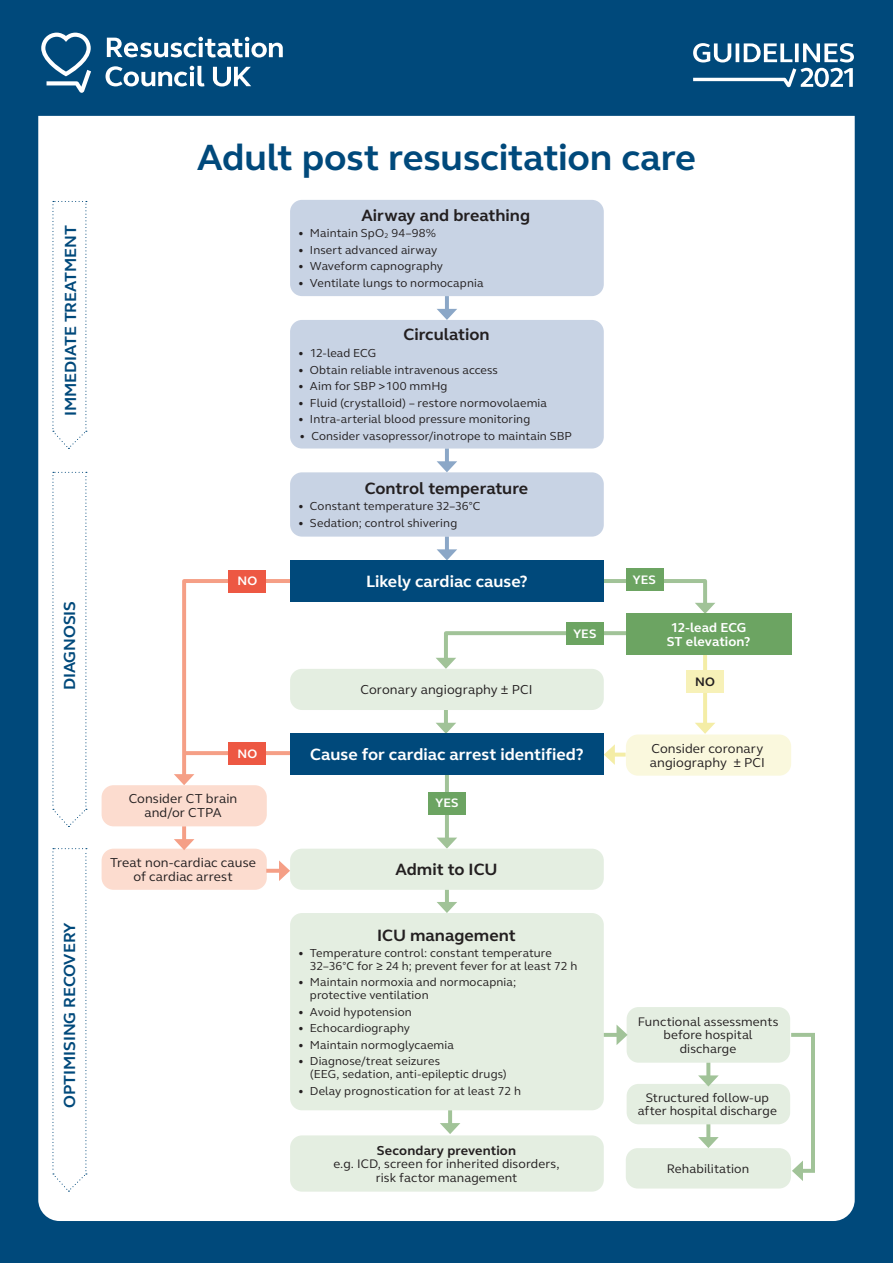
<style>
.page{position:relative;width:893px;height:1263px;background:#00497b}
.page>*{position:absolute;margin:0;border:0;box-sizing:border-box;transform-origin:0 0}
.t1{font:700 37.5px "Resus";letter-spacing:-.005em;color:#00497b}
.ALG_d-head{font:700 16.8px "Resus";color:#231f20}
.ALG_body_copy_BOLD{font:700 16.8px "Resus";color:#fff}
.ALG_d-head-2{font:700 16.8px "Resus";color:#fff}
._04_Body_copy_roman{font:700 16.5px "Resus";letter-spacing:-.005em;color:#00497b}
.ALG_body_copy{font:13.35px/14px "Resus";letter-spacing:.01em;color:#231f20;text-align:center}
.ALG_body_copy_BOLD-2{font:700 13.35px/14px "Resus";letter-spacing:.005em;color:#fff;text-align:center}
.ALG_body_copy_BOLD-3{font:700 13.35px "Resus";letter-spacing:.01em;color:#231f20}
.ALG_sub_body_copy{font:12.75px/13.5px "Resus";letter-spacing:.01em;color:#231f20;text-align:center}
._04_Body_copy_roman-2{font:700 12.6px "Resus";letter-spacing:.01em;color:#fff}
._04_Body_copy_roman-3{font:700 12.6px "Resus";color:#231f20}
.t2{font:11.85px/12.6px "Resus";letter-spacing:.01em;color:#231f20}
</style>
<div class="page">
<div style="left:38px;top:116px;width:817px;height:1105px;background:#fff"></div>
<div style="left:52px;top:472px;width:35px;height:355px;background:#fff"></div>
<svg style="left:107px;top:37px;width:176px;height:21px"></svg>
<svg style="left:106px;top:66px;width:98px;height:20px"></svg>
<svg style="left:213px;top:67px;width:38px;height:20px"></svg>
<svg style="left:41px;top:33px;width:50px;height:60px"></svg>
<svg style="left:693px;top:43px;width:161px;height:44px"></svg>
<div style="left:290px;top:200px;width:314px;height:96px;background:#c8d3e4;border-radius:12px"></div>
<div style="left:290px;top:472px;width:314px;height:65px;background:#c8d3e4;border-radius:12px"></div>
<div style="left:290px;top:913px;width:314px;height:197px;background:#e4eee1;border-radius:12px"></div>
<div style="left:290px;top:320px;width:314px;height:128px;background:#c8d3e4;border-radius:12px"></div>
<hr style="left:445px;top:296px;width:4px;height:16px;background:#8ba7c7">
<svg style="left:437px;top:309px;width:20px;height:11px"></svg>
<hr style="left:445px;top:448px;width:4px;height:17px;background:#8ba7c7">
<svg style="left:437px;top:461px;width:20px;height:11px"></svg>
<hr style="left:445px;top:537px;width:4px;height:16px;background:#8ba7c7">
<hr style="left:445px;top:889px;width:4px;height:17px;background:#a1c398">
<svg style="left:437px;top:902px;width:20px;height:11px"></svg>
<hr style="left:445px;top:775px;width:4px;height:66px;background:#a1c398">
<svg style="left:437px;top:837px;width:20px;height:12px"></svg>
<div style="left:290px;top:1135px;width:314px;height:56px;background:#e4eee1;border-radius:12px"></div>
<div style="left:627px;top:1007px;width:163px;height:56px;background:#e4eee1;border-radius:12px"></div>
<div style="left:627px;top:1084px;width:163px;height:40px;background:#e4eee1;border-radius:12px"></div>
<div style="left:102px;top:785px;width:165px;height:41px;background:#fcdccf;border-radius:12px"></div>
<div style="left:102px;top:849px;width:165px;height:41px;background:#fcdccf;border-radius:12px"></div>
<div style="left:290px;top:849px;width:314px;height:41px;background:#e4eee1;border-radius:12px"></div>
<svg style="left:604px;top:1033px;width:12px;height:4px"></svg>
<svg style="left:616px;top:1024px;width:12px;height:21px"></svg>
<svg style="left:428px;top:792px;width:38px;height:22px"></svg>
<svg style="left:174px;top:549px;width:617px;height:236px"></svg>
<svg style="left:182px;top:826px;width:4px;height:13px"></svg>
<svg style="left:174px;top:839px;width:20px;height:11px"></svg>
<svg style="left:266px;top:869px;width:13px;height:4px"></svg>
<svg style="left:279px;top:860px;width:11px;height:21px"></svg>
<div style="left:626px;top:1148px;width:165px;height:40px;background:#e4eee1;border-radius:12px"></div>
<hr style="left:448px;top:1110px;width:4px;height:17px;background:#a1c398">
<svg style="left:440px;top:1123px;width:20px;height:11px"></svg>
<svg style="left:706px;top:1124px;width:4px;height:13px"></svg>
<svg style="left:698px;top:1137px;width:21px;height:11px"></svg>
<svg style="left:706px;top:1063px;width:4px;height:12px"></svg>
<svg style="left:698px;top:1075px;width:21px;height:11px"></svg>
<svg style="left:787px;top:1031px;width:30px;height:150px;background:#ecf3eb"></svg>
<div style="left:52px;top:201px;width:35px;height:248px;background:#fff"></div>
<div style="left:52px;top:848px;width:35px;height:343px;background:#fff"></div>
<p class="_04_Body_copy_roman" style="left:60px;top:416px;width:193px;rotate:-90deg">IMMEDIATE TREATMENT</p>
<p class="_04_Body_copy_roman" style="left:60px;top:690px;width:91px;rotate:-90deg">DIAGNOSIS</p>
<p class="_04_Body_copy_roman" style="left:60px;top:1108px;width:187px;rotate:-90deg">OPTIMISING RECOVERY</p>
<h1 class="t1" style="left:184px;top:135px;width:526px">Adult in-hospital resuscitation</h1>
<p class="t1" style="left:197px;top:135px;width:500px">Adult post resuscitation care</p>
<p class="ALG_d-head" style="left:361px;top:205px;width:170px">Airway and breathing</p>
<p class="t2" style="left:298px;top:227px;width:140px">• Maintain SpO<sub>2</sub> 94–98%</p>
<p class="t2" style="left:298px;top:244px;width:141px">• Insert advanced airway</p>
<p class="t2" style="left:298px;top:260px;width:147px">• Waveform capnography</p>
<p class="t2" style="left:298px;top:277px;width:187px">• Ventilate lungs to normocapnia</p>
<p class="ALG_d-head" style="left:403px;top:324px;width:88px">Circulation</p>
<p class="t2" style="left:298px;top:347px;width:80px">• 12-lead ECG</p>
<p class="t2" style="left:298px;top:363px;width:201px">• Obtain reliable intravenous access</p>
<p class="t2" style="left:298px;top:380px;width:151px">• Aim for SBP &gt;100 mmHg</p>
<p class="t2" style="left:298px;top:397px;width:250px">• Fluid (crystalloid) – restore normovolaemia</p>
<p class="t2" style="left:298px;top:413px;width:234px">• Intra-arterial blood pressure monitoring</p>
<p class="t2" style="left:299px;top:430px;width:274px">• Consider vasopressor/inotrope to maintain SBP</p>
<p class="_04_Body_copy_roman-2" style="left:237px;top:573px;width:21px">NO</p>
<p class="_04_Body_copy_roman-2" style="left:237px;top:746px;width:21px">NO</p>
<p class="ALG_d-head" style="left:365px;top:478px;width:165px">Control temperature</p>
<p class="t2" style="left:298px;top:500px;width:184px">• Constant temperature 32–36°C</p>
<p class="t2" style="left:298px;top:517px;width:161px">• Sedation; control shivering</p>
<p class="ALG_d-head-2" style="left:366px;top:571px;width:163px">Likely cardiac cause?</p>
<p class="ALG_body_copy" style="left:361px;top:683px;width:173px">Coronary angiography ± PCI</p>
<p class="_04_Body_copy_roman-2" style="left:573px;top:626px;width:25px">YES</p>
<p class="ALG_body_copy_BOLD" style="left:310px;top:744px;width:275px">Cause for cardiac arrest identified?</p>
<p class="ALG_body_copy" style="left:129px;top:792px;width:110px">Consider CT brain and/or CTPA</p>
<p class="ALG_body_copy" style="left:110px;top:855px;width:147px">Treat non-cardiac cause of cardiac arrest</p>
<p class="ALG_d-head" style="left:395px;top:859px;width:103px">Admit to ICU</p>
<p class="_04_Body_copy_roman-2" style="left:435px;top:795px;width:25px">YES</p>
<p class="ALG_d-head" style="left:377px;top:925px;width:140px">ICU management</p>
<p class="t2" style="left:310px;top:947px;width:269px;text-indent:-12px">• Temperature control: constant temperature<br>32–36°C for ≥ 24 h; prevent fever for at least 72 h</p>
<p class="t2" style="left:310px;top:976px;width:208px;text-indent:-12px">• Maintain normoxia and normocapnia; protective ventilation</p>
<p class="t2" style="left:298px;top:1005px;width:115px">• Avoid hypotension</p>
<p class="t2" style="left:298px;top:1022px;width:114px">• Echocardiography</p>
<p class="t2" style="left:298px;top:1038px;width:157px">• Maintain normoglycaemia</p>
<p class="t2" style="left:310px;top:1055px;width:198px;text-indent:-12px">• Diagnose/treat seizures<br>(EEG, sedation, anti-epileptic drugs)</p>
<p class="t2" style="left:298px;top:1084px;width:225px">• Delay prognostication for at least 72 h</p>
<p class="ALG_body_copy_BOLD-3" style="left:377px;top:1142px;width:141px">Secondary prevention</p>
<p class="ALG_sub_body_copy" style="left:333px;top:1157px;width:228px">e.g. ICD, screen for inherited disorders, risk factor management</p>
<p class="_04_Body_copy_roman-2" style="left:633px;top:572px;width:25px">YES</p>
<p class="ALG_body_copy_BOLD-2" style="left:667px;top:621px;width:85px">12-lead ECG<br>ST elevation?</p>
<p class="_04_Body_copy_roman-3" style="left:695px;top:674px;width:21px">NO</p>
<p class="ALG_body_copy" style="left:650px;top:741px;width:117px;text-align:left">Consider coronary angiography ± PCI</p>
<p class="ALG_sub_body_copy" style="left:638px;top:1015px;width:142px">Functional assessments before hospital discharge</p>
<p class="ALG_sub_body_copy" style="left:638px;top:1091px;width:141px">Structured follow-up after hospital discharge</p>
<p class="ALG_sub_body_copy" style="left:667px;top:1162px;width:84px">Rehabilitation</p>
</div>
